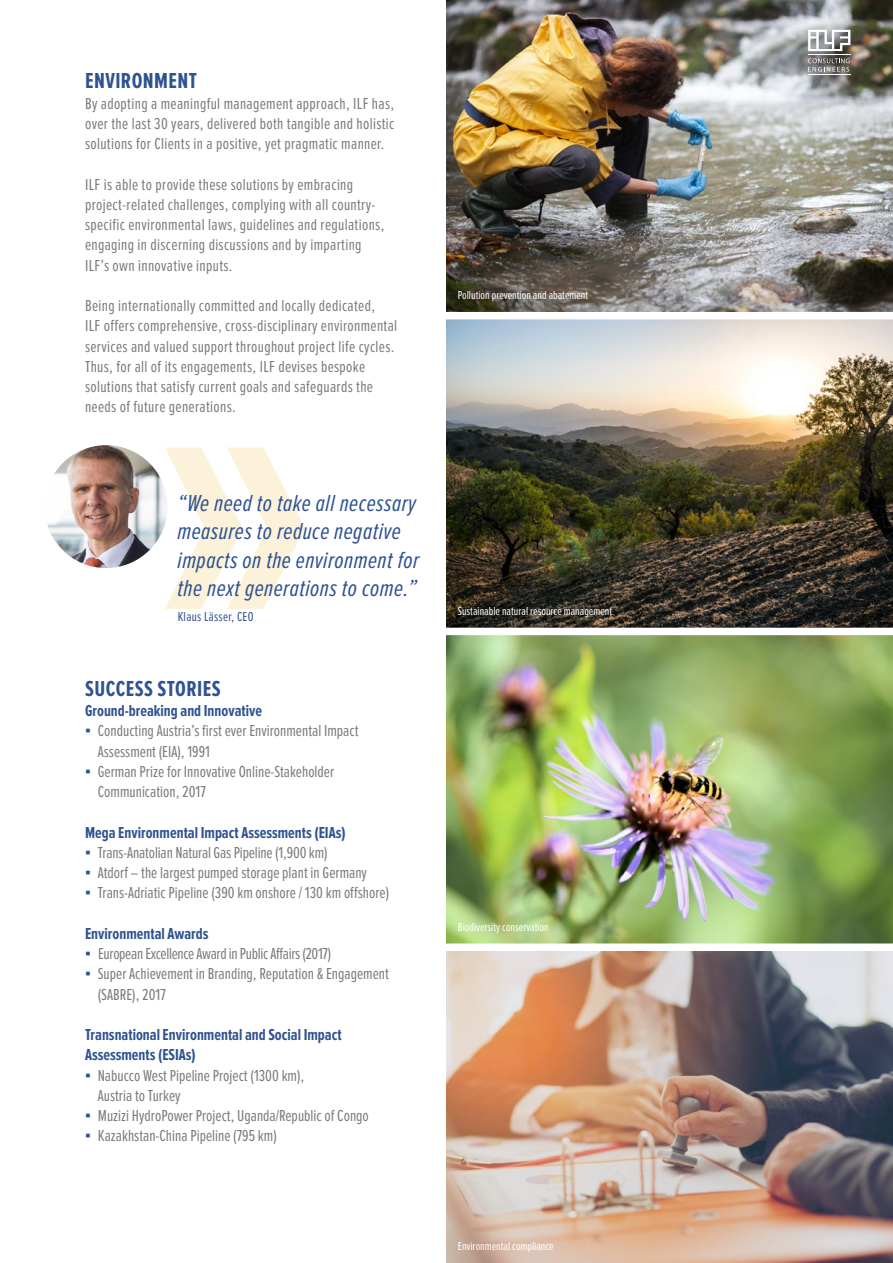
<style>
.page{position:relative;width:893px;height:1263px;background:#fff}
.page>*{position:absolute;margin:0;border:0;box-sizing:border-box;transform-origin:0 0}
.t1{font:italic 24px/28.5px "Proxima Nova Ex Cn";letter-spacing:.02em;color:#2f5291}
.t2{font:700 22.5px "Proxima Nova Ex Cn";letter-spacing:.02em;color:#2f5291}
.t3{font:16.5px/20.2px "Proxima Nova Ex Cn";letter-spacing:.02em;color:#7c7b7b}
.t4{font:16.5px/20.2px "Proxima Nova Ex Cn";color:#7c7b7b}
.t5{font:700 16.5px/20.2px "Proxima Nova Ex Cn";color:#2f5291}
.t6{font:16.5px "Proxima Nova Ex Cn";letter-spacing:-.02em;color:#7c7b7b}
.t7{font:16.5px "Proxima Nova Ex Cn";letter-spacing:-.01em;color:#7c7b7b}
.t8{font:13.5px "Proxima Nova Ex Cn";letter-spacing:.02em;color:#2f5291}
.t9{font:12px "Proxima Nova Ex Cn";color:#fff}
.s1{font-family:"Arial Narrow";color:#2f5291}
</style>
<div class="page">
<img style="left:446px;top:0;width:447px;height:312px">
<img style="left:446px;top:319px;width:447px;height:309px">
<img style="left:446px;top:635px;width:447px;height:308px">
<img style="left:446px;top:951px;width:447px;height:312px">
<hr style="left:808px;top:55px;width:42px;height:1px;background:#fff">
<hr style="left:808px;top:75px;width:42px;height:1px;background:#fff">
<svg style="left:808px;top:30px;width:42px;height:21px"></svg>
<svg style="left:808px;top:58px;width:42px;height:14px"></svg>
<svg style="left:165px;top:447px;width:140px;height:162px"></svg>
<img style="left:45px;top:445px;width:123px;height:123px;border-radius:61px">
<h2 class="t2" style="left:85px;top:71px;width:114px">ENVIRONMENT</h2>
<p class="t3" style="left:85px;top:94px;width:311px;text-align:justify">By adopting a meaningful management approach, ILF has, over the last 30 years, delivered both tangible and holistic solutions for Clients in a positive, yet pragmatic manner.</p>
<p class="t3" style="left:85px;top:175px;width:301px">ILF is able to provide these solutions by embracing project-related challenges, complying with all country&shy;specific environmental laws, guidelines and regulations, engaging in discerning discussions and by imparting ILF’s own innovative inputs.</p>
<p class="t3" style="left:85px;top:296px;width:314px">Being internationally committed and locally dedicated,<br>ILF offers comprehensive, cross-disciplinary environmental services and valued support throughout project life cycles.<br>Thus, for all of its engagements, ILF devises bespoke solutions that satisfy current goals and safeguards the needs of future generations.</p>
<h1 class="t1" style="left:178px;top:489px;width:243px">“We need to take all necessary measures to reduce negative impacts on the environment for the next generations to come.”</h1>
<p class="t8" style="left:178px;top:610px;width:77px">Klaus Lässer, CEO</p>
<h2 class="t2" style="left:85px;top:678px;width:137px">SUCCESS STORIES</h2>
<p class="t5" style="left:85px;top:701px;width:179px">Ground-breaking and Innovative</p>
<p class="t4" style="left:98px;top:721px;width:262px;text-indent:-13px"><span class="s1">▪</span> Conducting Austria’s first ever Environmental Impact<br>Assessment (EIA), 1991</p>
<p class="t4" style="left:98px;top:762px;width:238px;text-indent:-13px"><span class="s1">▪</span> German Prize for Innovative Online-Stakeholder<br>Communication, 2017</p>
<p class="t5" style="left:85px;top:823px;width:262px">Mega Environmental Impact Assessments (EIAs)</p>
<p class="t7" style="left:85px;top:845px;width:244px"><span class="s1">▪</span> Trans-Anatolian Natural Gas Pipeline (1,900 km)</p>
<p class="t4" style="left:85px;top:863px;width:283px"><span class="s1">▪</span> Atdorf – the largest pumped storage plant in Germany</p>
<p class="t4" style="left:85px;top:883px;width:306px"><span class="s1">▪</span> Trans-Adriatic Pipeline (390 km onshore / 130 km offshore)</p>
<p class="t5" style="left:85px;top:924px;width:125px">Environmental Awards</p>
<p class="t6" style="left:85px;top:946px;width:248px"><span class="s1">▪</span> European Excellence Award in Public Affairs (2017)</p>
<p class="t4" style="left:98px;top:964px;width:293px;text-indent:-13px"><span class="s1">▪</span> Super Achievement in Branding, Reputation &amp; Engagement (SABRE), 2017</p>
<p class="t5" style="left:85px;top:1025px;width:258px">Transnational Environmental and Social Impact<br>Assessments (ESIAs)</p>
<p class="t4" style="left:98px;top:1066px;width:208px;text-indent:-13px"><span class="s1">▪</span> Nabucco West Pipeline Project (1300 km),<br>Austria to Turkey</p>
<p class="t4" style="left:85px;top:1106px;width:285px"><span class="s1">▪</span> Muzizi HydroPower Project, Uganda/Republic of Congo</p>
<p class="t4" style="left:85px;top:1126px;width:193px"><span class="s1">▪</span> Kazakhstan-China Pipeline (795 km)</p>
<p class="t9" style="left:458px;top:289px;width:132px">Pollution prevention and abatement</p>
<p class="t9" style="left:458px;top:605px;width:156px">Sustainable natural resource management</p>
<p class="t9" style="left:458px;top:921px;width:93px">Biodiversity conservation</p>
<p class="t9" style="left:458px;top:1241px;width:97px">Environmental compliance</p>
</div>
